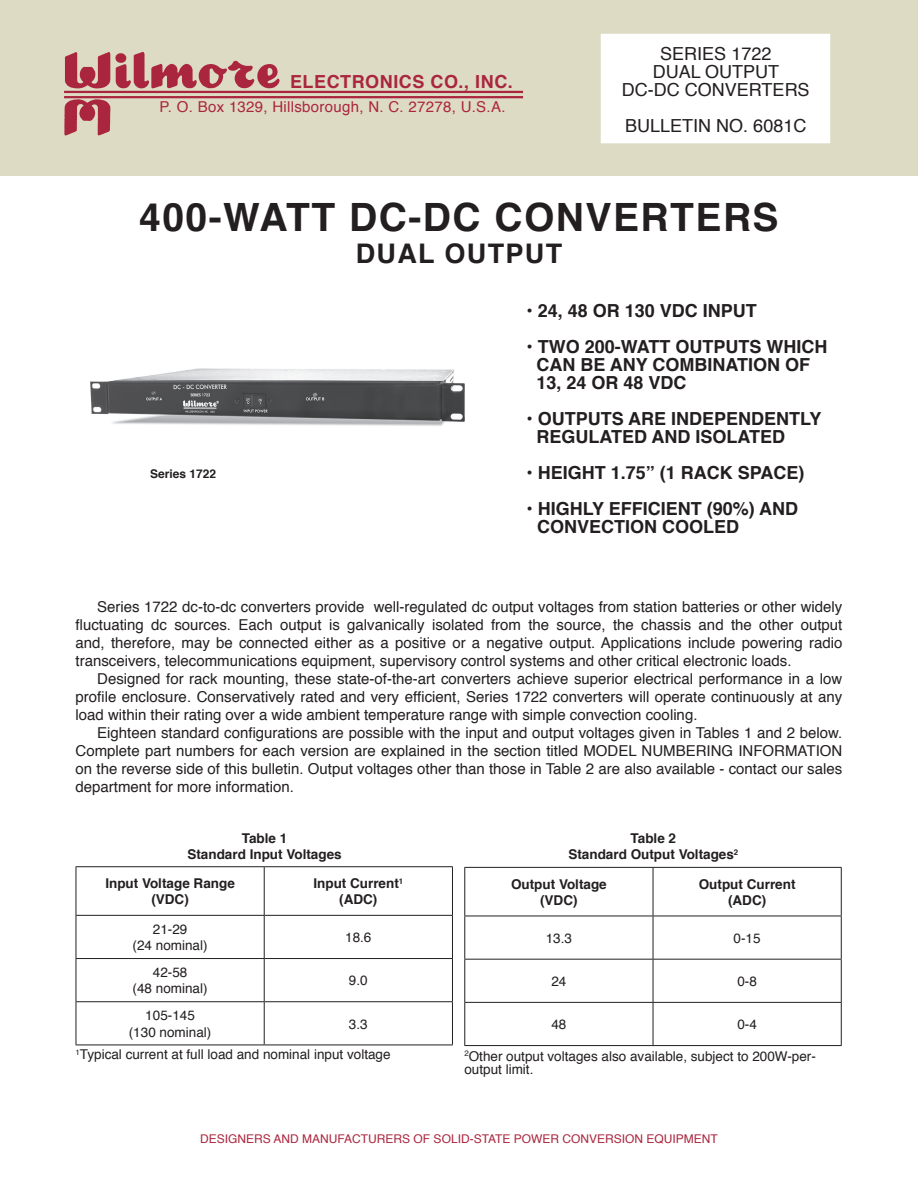
<style>
.page{position:relative;width:918px;height:1188px;background:#fff}
.page>*{position:absolute;margin:0;border:0;box-sizing:border-box;transform-origin:0 0}
.t1{font:700 39px "Helvetica";letter-spacing:.04em;color:#231f20}
.t2{font:700 27px "Helvetica";letter-spacing:.05em;color:#231f20}
.t3{font:700 18px/18px "Helvetica";color:#231f20}
.t4{font:18px/18px "Helvetica";color:#231f20;text-align:center}
.t5{font:700 18px "Helvetica";letter-spacing:.03em;color:#aa263e}
.t6{font:15px/18px "Helvetica";color:#231f20;text-align:justify}
.t7{font:15px "Helvetica";letter-spacing:.02em;color:#aa263e}
.t8{font:13.5px/16.2px "Helvetica";color:#231f20;text-align:center}
.t9{font:700 13.5px/16.2px "Helvetica";color:#231f20;text-align:center}
.t10{font:12px "Helvetica";color:#aa263e}
.t11{font:700 12px "Helvetica";color:#231f20}
</style>
<div class="page">
<div style="left:0;top:0;width:918px;height:175px;background:#dddbc3"></div>
<div style="left:601px;top:34px;width:229px;height:109px;background:#fff"></div>
<img style="left:64px;top:52px;width:221px;height:84px">
<hr style="left:64px;top:91px;width:459px;height:2px;background:#aa263e">
<hr style="left:64px;top:96px;width:459px;height:2px;background:#aa263e">
<hr style="left:76px;top:916px;width:1px;height:42px;background:#231f20">
<hr style="left:264px;top:916px;width:1px;height:42px;background:#231f20">
<hr style="left:452px;top:916px;width:1px;height:42px;background:#231f20">
<hr style="left:76px;top:958px;width:188px;height:1px;background:#231f20">
<hr style="left:76px;top:959px;width:1px;height:42px;background:#231f20">
<hr style="left:264px;top:958px;width:189px;height:1px;background:#231f20">
<hr style="left:264px;top:959px;width:1px;height:42px;background:#231f20">
<hr style="left:452px;top:959px;width:1px;height:42px;background:#231f20">
<hr style="left:76px;top:1001px;width:188px;height:1px;background:#231f20">
<hr style="left:76px;top:1002px;width:1px;height:43px;background:#231f20">
<hr style="left:264px;top:1001px;width:189px;height:1px;background:#231f20">
<hr style="left:264px;top:1002px;width:1px;height:43px;background:#231f20">
<hr style="left:452px;top:1002px;width:1px;height:43px;background:#231f20">
<hr style="left:76px;top:1045px;width:188px;height:1px;background:#231f20">
<hr style="left:264px;top:1045px;width:189px;height:1px;background:#231f20">
<hr style="left:76px;top:866px;width:188px;height:1px;background:#231f20">
<hr style="left:76px;top:867px;width:1px;height:48px;background:#231f20">
<hr style="left:264px;top:866px;width:189px;height:1px;background:#231f20">
<hr style="left:264px;top:867px;width:1px;height:48px;background:#231f20">
<hr style="left:452px;top:867px;width:1px;height:48px;background:#231f20">
<hr style="left:76px;top:915px;width:188px;height:1px;background:#231f20">
<hr style="left:264px;top:915px;width:189px;height:1px;background:#231f20">
<hr style="left:464px;top:916px;width:1px;height:43px;background:#231f20">
<hr style="left:653px;top:916px;width:1px;height:43px;background:#231f20">
<hr style="left:841px;top:916px;width:1px;height:43px;background:#231f20">
<hr style="left:464px;top:959px;width:189px;height:1px;background:#231f20">
<hr style="left:464px;top:960px;width:1px;height:42px;background:#231f20">
<hr style="left:653px;top:959px;width:189px;height:1px;background:#231f20">
<hr style="left:653px;top:960px;width:1px;height:42px;background:#231f20">
<hr style="left:841px;top:960px;width:1px;height:42px;background:#231f20">
<hr style="left:464px;top:1002px;width:189px;height:1px;background:#231f20">
<hr style="left:464px;top:1003px;width:1px;height:42px;background:#231f20">
<hr style="left:653px;top:1002px;width:189px;height:1px;background:#231f20">
<hr style="left:653px;top:1003px;width:1px;height:42px;background:#231f20">
<hr style="left:841px;top:1003px;width:1px;height:42px;background:#231f20">
<hr style="left:464px;top:1045px;width:189px;height:1px;background:#231f20">
<hr style="left:653px;top:1045px;width:189px;height:1px;background:#231f20">
<hr style="left:464px;top:867px;width:189px;height:1px;background:#231f20">
<hr style="left:464px;top:868px;width:1px;height:48px;background:#231f20">
<hr style="left:653px;top:867px;width:189px;height:1px;background:#231f20">
<hr style="left:653px;top:868px;width:1px;height:48px;background:#231f20">
<hr style="left:841px;top:868px;width:1px;height:48px;background:#231f20">
<hr style="left:464px;top:916px;width:189px;height:1px;background:#231f20">
<hr style="left:653px;top:916px;width:189px;height:1px;background:#231f20">
<img style="left:91px;top:368px;width:373px;height:58px">
<p class="t5" style="left:290px;top:67px;width:224px">ELECTRONICS CO., INC.</p>
<p class="t7" style="left:160px;top:96px;width:347px">P. O. Box 1329, Hillsborough, N. C. 27278, U.S.A.</p>
<p class="t4" style="left:622px;top:45px;width:189px">SERIES 1722<br>DUAL OUTPUT<br>DC-DC CONVERTERS</p>
<p class="t4" style="left:625px;top:117px;width:183px">BULLETIN NO. 6081C</p>
<h1 class="t1" style="left:139px;top:186px;width:641px">400-WATT DC-DC CONVERTERS</h1>
<h2 class="t2" style="left:356px;top:232px;width:208px">DUAL OUTPUT</h2>
<p class="t11" style="left:150px;top:464px;width:68px">Series 1722</p>
<p class="t3" style="left:526px;top:302px;width:232px">• 24, 48 OR 130 VDC INPUT</p>
<p class="t3" style="left:537px;top:338px;width:292px;text-indent:-10px">• TWO 200-WATT OUTPUTS WHICH<br>CAN BE ANY COMBINATION OF<br>13, 24 OR 48 VDC</p>
<p class="t3" style="left:537px;top:410px;width:287px;text-indent:-10px">• OUTPUTS ARE INDEPENDENTLY<br>REGULATED AND ISOLATED</p>
<p class="t3" style="left:526px;top:464px;width:280px">• HEIGHT 1.75” (1 RACK SPACE)</p>
<p class="t3" style="left:537px;top:500px;width:262px;text-indent:-11px">• HIGHLY EFFICIENT (90%) AND<br>CONVECTION COOLED</p>
<p class="t6" style="left:76px;top:598px;width:768px;text-indent:22px">Series 1722 dc-to-dc converters provide well-regulated dc output voltages from station batteries or other widely fluctuating dc sources. Each output is galvanically isolated from the source, the chassis and the other output and, therefore, may be connected either as a positive or a negative output. Applications include powering radio transceivers, telecommunications equipment, supervisory control systems and other critical electronic loads.</p>
<p class="t6" style="left:76px;top:670px;width:768px;text-indent:22px">Designed for rack mounting, these state-of-the-art converters achieve superior electrical performance in a low profile enclosure. Conservatively rated and very efficient, Series 1722 converters will operate continuously at any load within their rating over a wide ambient temperature range with simple convection cooling.</p>
<p class="t6" style="left:76px;top:724px;width:768px;text-indent:22px">Eighteen standard configurations are possible with the input and output voltages given in Tables 1 and 2 below.<br>Complete part numbers for each version are explained in the section titled MODEL NUMBERING INFORMATION on the reverse side of this bulletin. Output voltages other than those in Table 2 are also available - contact our sales department for more information.</p>
<p class="t9" style="left:187px;top:830px;width:156px">Table 1<br>Standard Input Voltages</p>
<p class="t9" style="left:568px;top:830px;width:171px">Table 2<br>Standard Output Voltages<sup>2</sup></p>
<p class="t9" style="left:105px;top:875px;width:131px">Input Voltage Range (VDC)</p>
<p class="t9" style="left:313px;top:875px;width:91px">Input Current<sup>1 </sup>(ADC)</p>
<p class="t8" style="left:133px;top:922px;width:77px">21-29<br>(24 nominal)</p>
<p class="t8" style="left:345px;top:930px;width:28px">18.6</p>
<p class="t8" style="left:133px;top:965px;width:77px">42-58<br>(48 nominal)</p>
<p class="t8" style="left:349px;top:973px;width:20px">9.0</p>
<p class="t8" style="left:129px;top:1008px;width:84px">105-145<br>(130 nominal)</p>
<p class="t8" style="left:349px;top:1016px;width:20px">3.3</p>
<p class="t9" style="left:511px;top:876px;width:97px">Output Voltage (VDC)</p>
<p class="t9" style="left:699px;top:876px;width:98px">Output Current (ADC)</p>
<p class="t8" style="left:546px;top:930px;width:28px">13.3</p>
<p class="t8" style="left:734px;top:930px;width:29px">0-15</p>
<p class="t8" style="left:551px;top:974px;width:17px">24</p>
<p class="t8" style="left:737px;top:974px;width:21px">0-8</p>
<p class="t8" style="left:551px;top:1017px;width:17px">48</p>
<p class="t8" style="left:737px;top:1017px;width:21px">0-4</p>
<p class="t8" style="left:76px;top:1047px;width:317px"><sup>1</sup>Typical current at full load and nominal input voltage</p>
<p class="t8" style="left:464px;top:1050px;width:353px;line-height:13.5px;text-align:left"><sup>2</sup>Other output voltages also available, subject to 200W-per&shy;output limit.</p>
<p class="t10" style="left:200px;top:1130px;width:519px">DESIGNERS AND MANUFACTURERS OF SOLID-STATE POWER CONVERSION EQUIPMENT</p>
</div>
